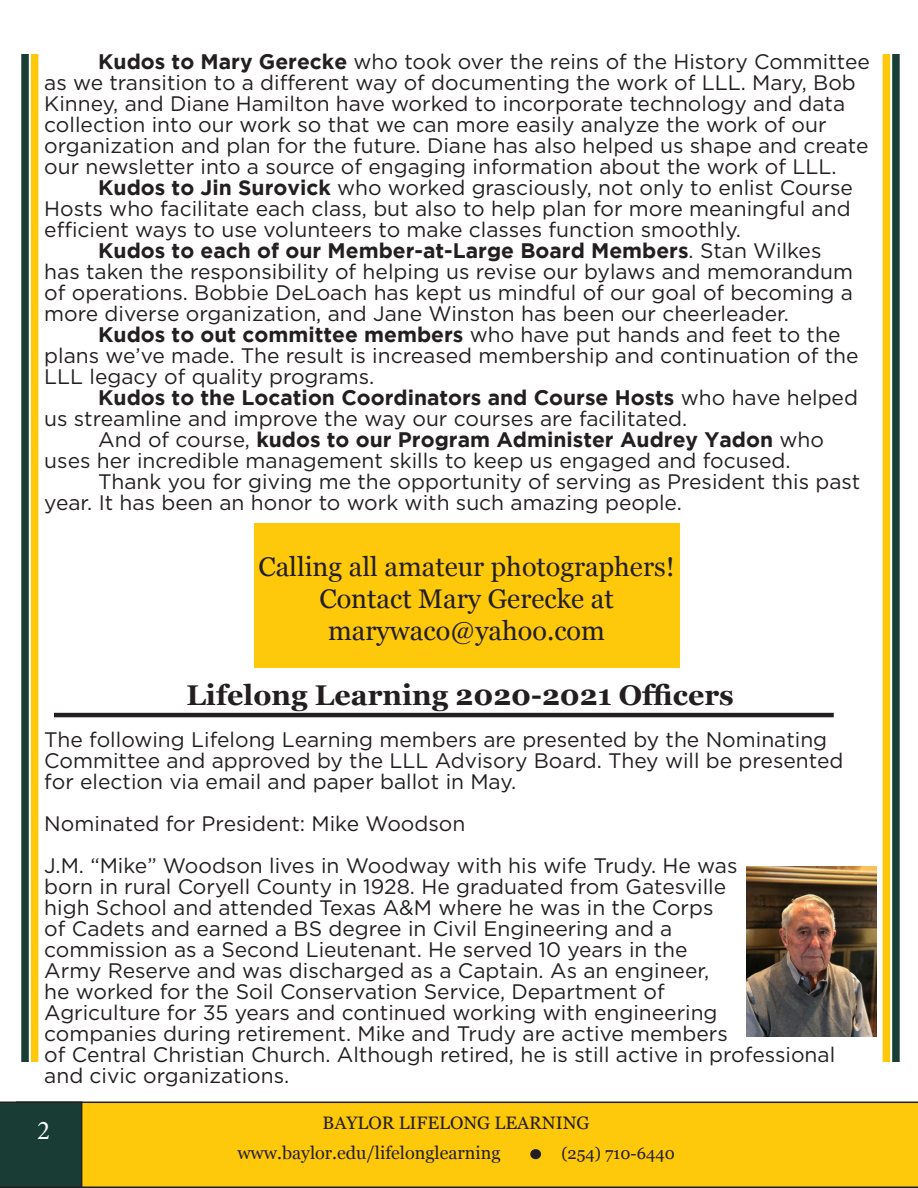
<style>
.page{position:relative;width:918px;height:1188px;background:#fff}
.page>*{position:absolute;margin:0;border:0;box-sizing:border-box;transform-origin:0 0}
.t1{font:700 28.5px "Georgia";color:#231f20}
.t2{font:27px/32.4px "Georgia";color:#231f20;text-align:center}
.t3{font:27px "Minion Pro";color:#fff}
.t4{font:21px/21px "Gotham";color:#231f20}
.t5{font:18px "Georgia";color:#231f20}
.t6{font:16.5px "Georgia";color:#231f20}
.s1{font-weight:700}
</style>
<div class="page">
<div style="left:21px;top:54px;width:8px;height:1008px;background:#193c34"></div>
<div style="left:31px;top:54px;width:7px;height:1008px;background:#fec80b"></div>
<div style="left:883px;top:54px;width:7px;height:1008px;background:#fec80b"></div>
<div style="left:892px;top:54px;width:8px;height:1008px;background:#193c34"></div>
<div style="left:82px;top:1102px;width:836px;height:86px;background:#fec80b"></div>
<div style="left:0;top:1102px;width:82px;height:86px;background:#193c34"></div>
<div style="left:531px;top:1150px;width:9px;height:8px;background:#231f20;border-radius:50%"></div>
<div style="left:530px;top:1149px;width:11px;height:10px;border:2px solid #231f20;border-radius:50%"></div>
<img style="left:747px;top:866px;width:129px;height:171px">
<div style="left:254px;top:523px;width:425px;height:144px;background:#fec80b"></div>
<hr style="left:54px;top:713px;width:780px;height:4px;background:#231f20">
<p class="t4" style="left:44px;top:51px;width:827px;text-indent:54px"><span class="s1">Kudos to Mary Gerecke</span> who took over the reins of the History Committee as we transition to a different way of documenting the work of LLL. Mary, Bob Kinney, and Diane Hamilton have worked to incorporate technology and data collection into our work so that we can more easily analyze the work of our organization and plan for the future. Diane has also helped us shape and create our newsletter into a source of engaging information about the work of LLL.</p>
<p class="t4" style="left:44px;top:177px;width:810px;text-align:justify;text-indent:54px"><span class="s1">Kudos to Jin Surovick</span> who worked grasciously, not only to enlist Course Hosts who facilitate each class, but also to help plan for more meaningful and efficient ways to use volunteers to make classes function smoothly.</p>
<p class="t4" style="left:44px;top:240px;width:810px;text-indent:54px"><span class="s1">Kudos to each of our Member-at-Large Board Members</span>. Stan Wilkes has taken the responsibility of helping us revise our bylaws and memorandum of operations. Bobbie DeLoach has kept us mindful of our goal of becoming a more diverse organization, and Jane Winston has been our cheerleader.</p>
<p class="t4" style="left:44px;top:324px;width:816px;text-indent:54px"><span class="s1">Kudos to out committee members</span> who have put hands and feet to the plans we’ve made. The result is increased membership and continuation of the<br>LLL legacy of quality programs.</p>
<p class="t4" style="left:44px;top:387px;width:815px;text-indent:54px"><span class="s1">Kudos to the Location Coordinators and Course Hosts</span> who have helped us streamline and improve the way our courses are facilitated.</p>
<p class="t4" style="left:44px;top:429px;width:781px;text-indent:54px">And of course, <span class="s1">kudos to our Program Administer Audrey Yadon</span> who uses her incredible management skills to keep us engaged and focused.</p>
<p class="t4" style="left:44px;top:471px;width:817px;text-indent:54px">Thank you for giving me the opportunity of serving as President this past year. It has been an honor to work with such amazing people.</p>
<p class="t2" style="left:258px;top:549px;width:418px">Calling all amateur photographers!<br>Contact Mary Gerecke at</p>
<p class="t2" style="left:328px;top:614px;width:278px">marywaco@yahoo.com</p>
<p class="t1" style="left:186px;top:674px;width:549px">Lifelong Learning 2020-2021 Officers</p>
<p class="t4" style="left:44px;top:729px;width:801px">The following Lifelong Learning members are presented by the Nominating<br>Committee and approved by the LLL Advisory Board. They will be presented for election via email and paper ballot in May.</p>
<p class="t4" style="left:44px;top:813px;width:423px">Nominated for President: Mike Woodson</p>
<p class="t4" style="left:44px;top:855px;width:792px">J.M. “Mike” Woodson lives in Woodway with his wife Trudy. He was<br>born in rural Coryell County in 1928. He graduated from Gatesville<br>high School and attended Texas A&amp;M where he was in the Corps<br>of Cadets and earned a BS degree in Civil Engineering and a<br>commission as a Second Lieutenant. He served 10 years in the<br>Army Reserve and was discharged as a Captain. As an engineer,<br>he worked for the Soil Conservation Service, Department of<br>Agriculture for 35 years and continued working with engineering companies during retirement. Mike and Trudy are active members<br>of Central Christian Church. Although retired, he is still active in professional and civic organizations.</p>
<p class="t3" style="left:37px;top:1112px;width:14px">2</p>
<p class="t5" style="left:323px;top:1110px;width:269px">BAYLOR LIFELONG LEARNING</p>
<p class="t5" style="left:237px;top:1140px;width:265px">www.baylor.edu/lifelonglearning</p>
<p class="t6" style="left:561px;top:1142px;width:115px">(254) 710-6440</p>
</div>
